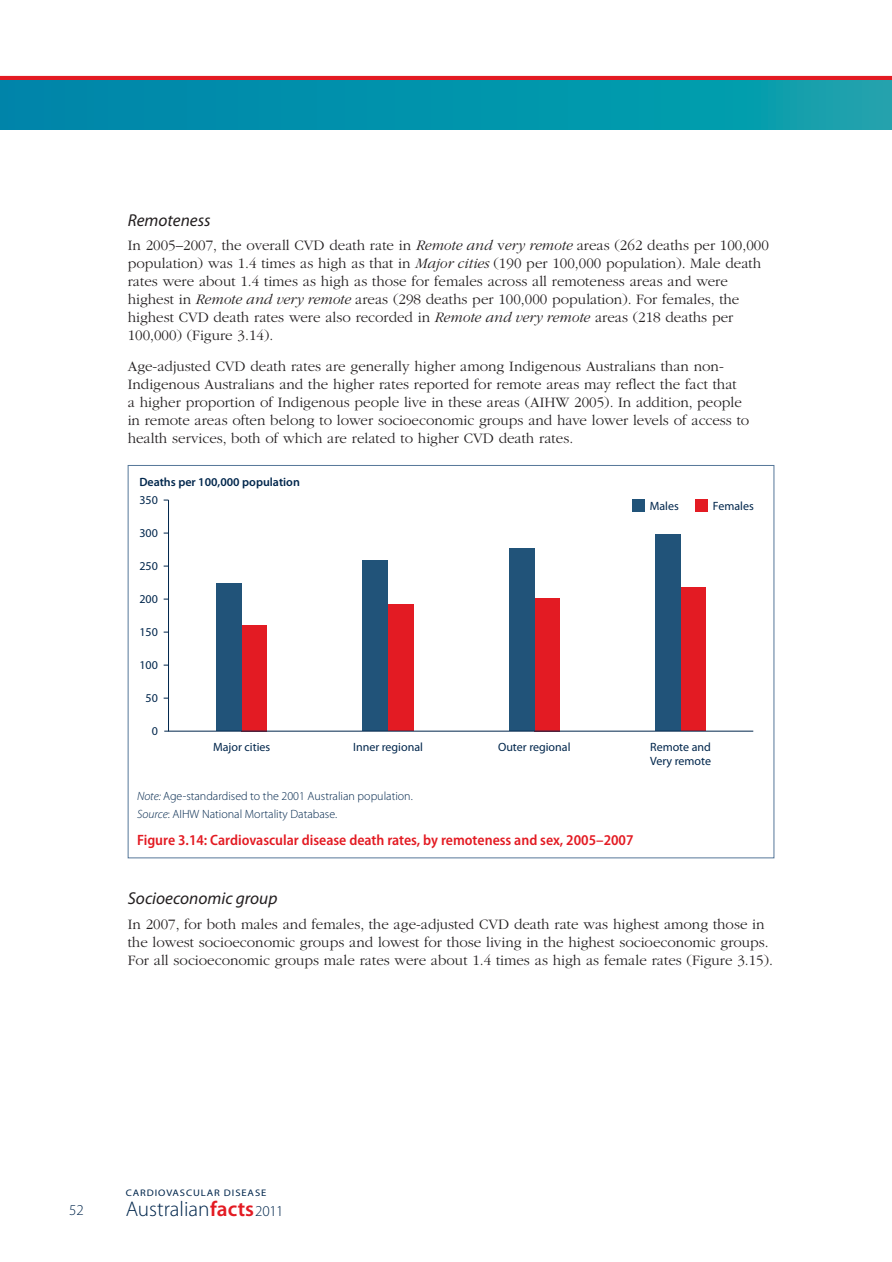
<style>
.page{position:relative;width:892px;height:1262px;background:#fff}
.page>*{position:absolute;margin:0;border:0;box-sizing:border-box;transform-origin:0 0}
.t1{font:300 21.3px "Myriad Pro";color:#00264c}
.t2{font:italic 17.25px "Myriad Pro";color:#231f20}
.t3{font:300 15px/18px "ITC Garamond Std";color:#231f20}
.t4{font:600 semi-condensed 15px "Myriad Pro";color:#e31b23}
.t5{font:300 15px "Myriad Pro";color:#00264c}
.t6{font:12px/14.4px "Myriad Pro";color:#00264c}
.t7{font:300 12px/18.6px "Myriad Pro";color:#00264c}
.t8{font:600 12px "Myriad Pro";color:#00264c}
.t9{font:9.6px "Myriad Pro";letter-spacing:.085em;color:#00264c;scale:1.11 1}
.s1{font-style:italic}
.s2{font-weight:600;color:#e31b23}
.s3{font-size:15.15px}
</style>
<div class="page">
<svg style="left:0;top:75px;width:892px;height:6px;background:#c1515b"></svg>
<svg style="left:0;top:81px;width:892px;height:48px;background:#0393ab"></svg>
<hr style="left:168px;top:500px;width:1px;height:231px;background:#00264c">
<div style="left:242px;top:625px;width:25px;height:106px;background:#e31b23"></div>
<div style="left:388px;top:604px;width:25px;height:127px;background:#e31b23"></div>
<div style="left:534px;top:598px;width:26px;height:133px;background:#e31b23"></div>
<div style="left:680px;top:587px;width:26px;height:144px;background:#e31b23"></div>
<div style="left:216px;top:583px;width:26px;height:148px;background:#215379"></div>
<div style="left:362px;top:560px;width:26px;height:171px;background:#215379"></div>
<div style="left:508px;top:548px;width:26px;height:183px;background:#215379"></div>
<div style="left:655px;top:534px;width:25px;height:197px;background:#215379"></div>
<div style="left:695px;top:499px;width:13px;height:12px;background:#e31b23"></div>
<div style="left:632px;top:498px;width:13px;height:13px;background:#215379"></div>
<hr style="left:168px;top:731px;width:585px;height:1px;background:#00264c">
<p class="t2" style="left:128px;top:213px;width:84px">Remoteness</p>
<p class="t3" style="left:128px;top:238px;width:642px">In 2005–2007, the overall CVD death rate in <span class="s1">Remote and</span> v<span class="s1">ery remote</span> areas (262 deaths per 100,000 population) was 1.4 times as high as that in <span class="s1">Major cities</span> (190 per 100,000 population). Male death rates were about 1.4 times as high as those for females across all remoteness areas and were highest in <span class="s1">Remote and very remote</span> areas (298 deaths per 100,000 population). For females, the highest CVD death rates were also recorded in <span class="s1">Remote and very remote</span> areas (218 deaths per 100,000) (Figure 3.14).</p>
<p class="t3" style="left:128px;top:358px;width:623px">Age-adjusted CVD death rates are generally higher among Indigenous Australians than non-Indigenous Australians and the higher rates reported for remote areas may reflect the fact that<br>a higher proportion of Indigenous people live in these areas (AIHW 2005). In addition, people in remote areas often belong to lower socioeconomic groups and have lower levels of access to health services, both of which are related to higher CVD death rates.</p>
<p class="t8" style="left:139px;top:478px;width:162px">Deaths per 100,000 population</p>
<p class="t6" style="left:139px;top:494px;width:20px">350</p>
<p class="t6" style="left:139px;top:527px;width:20px">300</p>
<p class="t6" style="left:139px;top:560px;width:20px">250</p>
<p class="t6" style="left:139px;top:593px;width:20px">200</p>
<p class="t6" style="left:139px;top:626px;width:20px">150</p>
<p class="t6" style="left:139px;top:659px;width:20px">100</p>
<p class="t6" style="left:145px;top:692px;width:14px">50</p>
<p class="t6" style="left:152px;top:725px;width:8px">0</p>
<p class="t6" style="left:213px;top:741px;width:59px">Major cities</p>
<p class="t6" style="left:353px;top:741px;width:71px">Inner regional</p>
<p class="t6" style="left:498px;top:741px;width:74px">Outer regional</p>
<p class="t7" style="left:137px;top:787px;width:277px"><span class="s1">Note:</span> Age-standardised to the 2001 Australian population.<br><span class="s1">Source</span>: AIHW National Mortality Database.</p>
<p class="t4" style="left:137px;top:834px;width:498px">Figure 3.14: Cardiovascular disease death rates, by remoteness and sex, 2005–2007</p>
<p class="t6" style="left:649px;top:499px;width:31px">Males</p>
<p class="t6" style="left:713px;top:499px;width:42px">Females</p>
<p class="t6" style="left:650px;top:741px;width:63px">Remote and<br>Very remote</p>
<p class="t2" style="left:128px;top:892px;width:151px">Socioeconomic group</p>
<p class="t3" style="left:128px;top:916px;width:647px">In 2007, for both males and females, the age-adjusted CVD death rate was highest among those in the lowest socioeconomic groups and lowest for those living in the highest socioeconomic groups.<br>For all socioeconomic groups male rates were about 1.4 times as high as female rates (Figure 3.15).</p>
<p class="t9" style="left:126px;top:1189px;width:128px">CARDIOVASCULAR DISEASE</p>
<p class="t5" style="left:69px;top:1204px;width:16px">52</p>
<h1 class="t1" style="left:126px;top:1201px;width:159px">Australian<span class="s2">facts</span><span class="s3">2011</span></h1>
</div>
